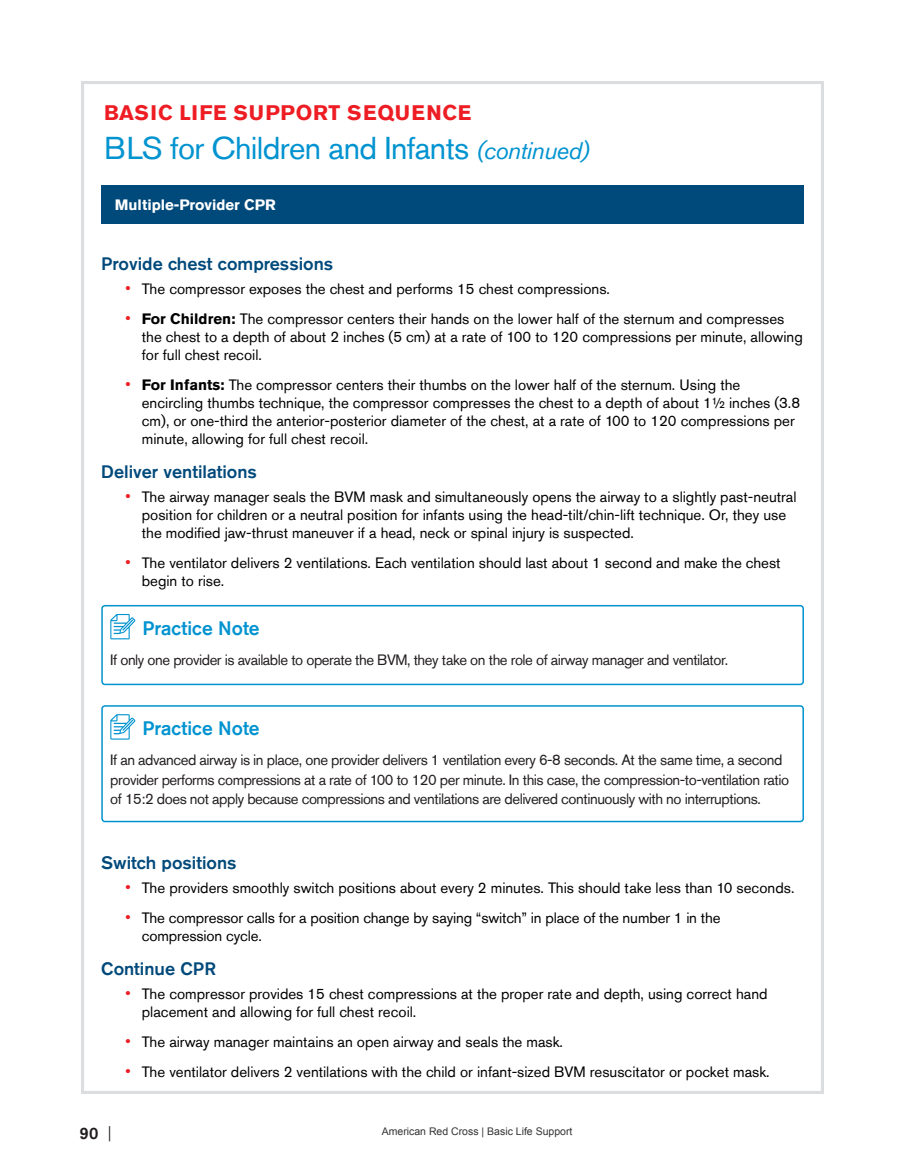
<style>
.page{position:relative;width:905px;height:1175px;background:#fff}
.page>*{position:absolute;margin:0;border:0;box-sizing:border-box;transform-origin:0 0}
.t1{font:31.5px "Akzidenz Grotesk Std";letter-spacing:-.02em;color:#0093d0}
.t2{font:700 21px "Akzidenz Grotesk Std";letter-spacing:.045em;color:#ee1d23}
.H1_-_on_image{font:500 19.5px "Akzidenz Grotesk Std";color:#0093d0}
.treatment-guideH4{font:500 18px "Akzidenz Grotesk Std";color:#00497b}
.t3{font:500 16.5px "Akzidenz Grotesk Std";color:#231f20}
.t4{font:15px/18px "Akzidenz Grotesk Std";color:#000}
.body{font:15px/19.5px "Akzidenz Grotesk Std";letter-spacing:-.03em;color:#231f20}
.t5{font:700 15px "Akzidenz Grotesk Std";color:#fff}
.t6{font:10.5px "Arial";color:#323332}
.s1{font-style:italic;font-size:24px}
.s2{font-family:"Arial";font-size:16.5px;color:#ee1d23}
.s3{font-weight:700}
.s4{font-weight:300}
</style>
<div class="page">
<div style="left:101px;top:185px;width:703px;height:39px;background:#00497b"></div>
<svg style="left:110px;top:614px;width:25px;height:25px"></svg>
<div style="left:101px;top:605px;width:703px;height:80px;border:2px solid #0093d0;border-radius:3px"></div>
<svg style="left:110px;top:714px;width:25px;height:25px"></svg>
<div style="left:101px;top:705px;width:703px;height:117px;border:2px solid #0093d0;border-radius:3px"></div>
<h2 class="t2" style="left:104px;top:101px;width:368px">BASIC LIFE SUPPORT SEQUENCE</h2>
<h1 class="t1" style="left:104px;top:129px;width:486px">BLS for Children and Infants <span class="s1">(continued)</span></h1>
<h5 class="t5" style="left:115px;top:196px;width:162px">Multiple-Provider CPR</h5>
<p class="treatment-guideH4" style="left:101px;top:253px;width:233px">Provide chest compressions</p>
<p class="t4" style="left:125px;top:280px;width:486px"><span class="s2">•</span> The compressor exposes the chest and performs 15 chest compressions.</p>
<p class="t4" style="left:142px;top:310px;width:662px;text-indent:-16px"><span class="s2">•</span> <span class="s3">For Children:</span> The compressor centers their hands on the lower half of the sternum and compresses the chest to a depth of about 2 inches (5 cm) at a rate of 100 to 120 compressions per minute, allowing for full chest recoil.</p>
<p class="t4" style="left:142px;top:376px;width:659px;text-indent:-16px"><span class="s2">•</span> <span class="s3">For Infants:</span> The compressor centers their thumbs on the lower half of the sternum. Using the encircling thumbs technique, the compressor compresses the chest to a depth of about 1½ inches (3.8 cm), or one-third the anterior-posterior diameter of the chest, at a rate of 100 to 120 compressions per minute, allowing for full chest recoil.</p>
<p class="treatment-guideH4" style="left:101px;top:461px;width:157px">Deliver ventilations</p>
<p class="t4" style="left:142px;top:488px;width:656px;text-indent:-16px"><span class="s2">•</span> The airway manager seals the BVM mask and simultaneously opens the airway to a slightly past-neutral position for children or a neutral position for infants using the head-tilt/chin-lift technique. Or, they use the modified jaw-thrust maneuver if a head, neck or spinal injury is suspected.</p>
<p class="t4" style="left:142px;top:554px;width:640px;text-indent:-16px"><span class="s2">•</span> The ventilator delivers 2 ventilations. Each ventilation should last about 1 second and make the chest begin to rise.</p>
<p class="H1_-_on_image" style="left:142px;top:616px;width:119px">Practice Note</p>
<p class="body" style="left:110px;top:650px;width:619px">If only one provider is available to operate the BVM, they take on the role of airway manager and ventilator.</p>
<p class="H1_-_on_image" style="left:142px;top:716px;width:119px">Practice Note</p>
<p class="body" style="left:110px;top:750px;width:680px">If an advanced airway is in place, one provider delivers 1 ventilation every 6-8 seconds. At the same time, a second provider performs compressions at a rate of 100 to 120 per minute. In this case, the compression-to-ventilation ratio of 15:2 does not apply because compressions and ventilations are delivered continuously with no interruptions.</p>
<p class="treatment-guideH4" style="left:101px;top:852px;width:137px">Switch positions</p>
<p class="t4" style="left:125px;top:879px;width:670px"><span class="s2">•</span> The providers smoothly switch positions about every 2 minutes. This should take less than 10 seconds.</p>
<p class="t4" style="left:142px;top:909px;width:580px;text-indent:-16px"><span class="s2">•</span> The compressor calls for a position change by saying “switch” in place of the number 1 in the compression cycle.</p>
<p class="treatment-guideH4" style="left:101px;top:957px;width:116px">Continue CPR</p>
<p class="t4" style="left:142px;top:984px;width:627px;text-indent:-16px"><span class="s2">•</span> The compressor provides 15 chest compressions at the proper rate and depth, using correct hand placement and allowing for full chest recoil.</p>
<p class="t4" style="left:125px;top:1032px;width:439px"><span class="s2">•</span> The airway manager maintains an open airway and seals the mask.</p>
<p class="t4" style="left:125px;top:1062px;width:646px"><span class="s2">•</span> The ventilator delivers 2 ventilations with the child or infant-sized BVM resuscitator or pocket mask.</p>
<p class="t3" style="left:79px;top:1123px;width:34px">90 <span class="s4">|</span></p>
<p class="t6" style="left:382px;top:1123px;width:192px">American Red Cross | Basic Life Support</p>
</div>
